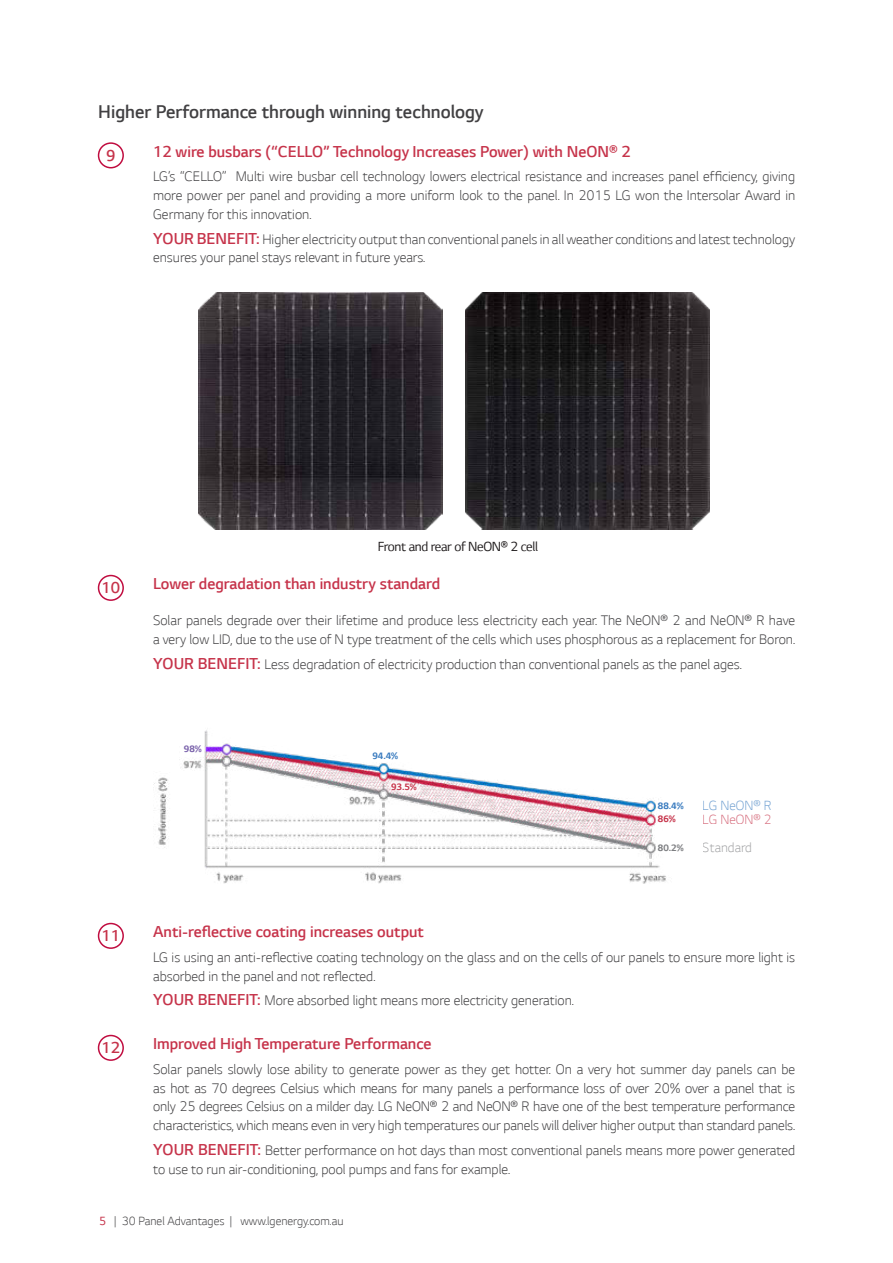
<style>
.page{position:relative;width:893px;height:1263px;background:#fff}
.page>*{position:absolute;margin:0;border:0;box-sizing:border-box;transform-origin:0 0}
.t1{font:300 21px "LG Smart";color:#414042}
.t2{font:300 18px "LG Smart";color:#c6334a}
.t3{font:300 15.75px/18.9px "LG Smart";color:#414042}
.t4{font:300 15.15px "LG Smart";color:#7b7c7f}
.t5{font:300 15.15px "LG Smart";color:#c6334a}
.t6{font:300 15.15px "LG Smart";color:#397bbf}
.t7{font:15px "LG Smart";letter-spacing:-.02em;color:#231f20}
.t8{font:300 13.5px "LG Smart";color:#414042}
.t9{font:700 10.5px "LG Smart";color:#397bbf}
.t10{font:700 10.5px "LG Smart";color:#c6334a}
.t11{font:700 10.5px "LG Smart";color:#7b7c7f}
.t12{font:700 10.5px "LG Smart";color:#7961aa}
.s1{font-size:18px;color:#c6334a}
.s2{font-weight:400;color:#c6334a}
</style>
<div class="page">
<div style="left:98px;top:142px;width:26px;height:26px;border:2px solid #c00c3f;border-radius:50%"></div>
<div style="left:98px;top:575px;width:26px;height:26px;border:2px solid #c00c3f;border-radius:50%"></div>
<div style="left:98px;top:1035px;width:26px;height:26px;border:2px solid #c00c3f;border-radius:50%"></div>
<div style="left:98px;top:923px;width:26px;height:26px;border:2px solid #c00c3f;border-radius:50%"></div>
<img style="left:465px;top:293px;width:244px;height:237px">
<img style="left:198px;top:293px;width:244px;height:237px">
<div style="left:360px;top:522px;width:196px;height:48px;background:#fff"></div>
<img style="left:154px;top:730px;width:512px;height:154px">
<svg style="left:386px;top:779px;width:38px;height:17px"></svg>
<div style="left:180px;top:745px;width:24px;height:11px;background:#fff"></div>
<h1 class="t1" style="left:98px;top:101px;width:387px">Higher Performance through winning technology</h1>
<p class="t2" style="left:106px;top:144px;width:11px">9</p>
<p class="t2" style="left:153px;top:142px;width:479px">12 wire busbars (“CELLO” Technology Increases Power) with NeON® 2</p>
<p class="t3" style="left:153px;top:167px;width:644px;text-align:justify">LG’s “CELLO” Multi wire busbar cell technology lowers electrical resistance and increases panel efficiency, giving more power per panel and providing a more uniform look to the panel. In 2015 LG won the Intersolar Award in Germany for this innovation.</p>
<p class="t3" style="left:153px;top:230px;width:644px"><span class="s1">YOUR BENEFIT:</span> Higher electricity output than conventional panels in all weather conditions and latest technology ensures your panel stays relevant in future years.</p>
<p class="t7" style="left:378px;top:541px;width:162px">Front and rear of NeON® 2 cell</p>
<p class="t2" style="left:101px;top:577px;width:20px">10</p>
<p class="t2" style="left:153px;top:574px;width:289px">Lower degradation than industry standard</p>
<p class="t3" style="left:153px;top:612px;width:644px">Solar panels degrade over their lifetime and produce less electricity each year. The NeON® 2 and NeON® R have a very low LID, due to the use of N type treatment of the cells which uses phosphorous as a replacement for Boron.</p>
<p class="t3" style="left:153px;top:655px;width:590px"><span class="s1">YOUR BENEFIT:</span> Less degradation of electricity production than conventional panels as the panel ages.</p>
<p class="t12" style="left:184px;top:745px;width:19px">98%</p>
<p class="t9" style="left:372px;top:752px;width:27px">94.4%</p>
<p class="t10" style="left:391px;top:783px;width:27px">93.5%</p>
<p class="t9" style="left:658px;top:802px;width:27px">88.4%</p>
<p class="t6" style="left:703px;top:796px;width:70px">LG NeON® R</p>
<p class="t5" style="left:703px;top:810px;width:70px">LG NeON® 2</p>
<p class="t10" style="left:658px;top:816px;width:19px">86%</p>
<p class="t11" style="left:658px;top:844px;width:27px">80.2%</p>
<p class="t4" style="left:703px;top:838px;width:50px">Standard</p>
<p class="t2" style="left:101px;top:924px;width:20px">11</p>
<p class="t2" style="left:153px;top:922px;width:272px">Anti-reflective coating increases output</p>
<p class="t3" style="left:153px;top:947px;width:644px">LG is using an anti-reflective coating technology on the glass and on the cells of our panels to ensure more light is absorbed in the panel and not reflected.</p>
<p class="t3" style="left:153px;top:992px;width:422px"><span class="s1">YOUR BENEFIT:</span> More absorbed light means more electricity generation.</p>
<p class="t2" style="left:101px;top:1038px;width:20px">12</p>
<p class="t2" style="left:153px;top:1034px;width:280px">Improved High Temperature Performance</p>
<p class="t3" style="left:153px;top:1060px;width:644px;text-align:justify">Solar panels slowly lose ability to generate power as they get hotter. On a very hot summer day panels can be as hot as 70 degrees Celsius which means for many panels a performance loss of over 20% over a panel that is only 25 degrees Celsius on a milder day. LG NeON® 2 and NeON® R have one of the best temperature performance characteristics, which means even in very high temperatures our panels will deliver higher output than standard panels.</p>
<p class="t3" style="left:153px;top:1142px;width:644px"><span class="s1">YOUR BENEFIT:</span> Better performance on hot days than most conventional panels means more power generated to use to run air-conditioning, pool pumps and fans for example.</p>
<p class="t8" style="left:99px;top:1216px;width:246px"><span class="s2">5</span> | 30 Panel Advantages | www.lgenergy.com.au</p>
</div>
